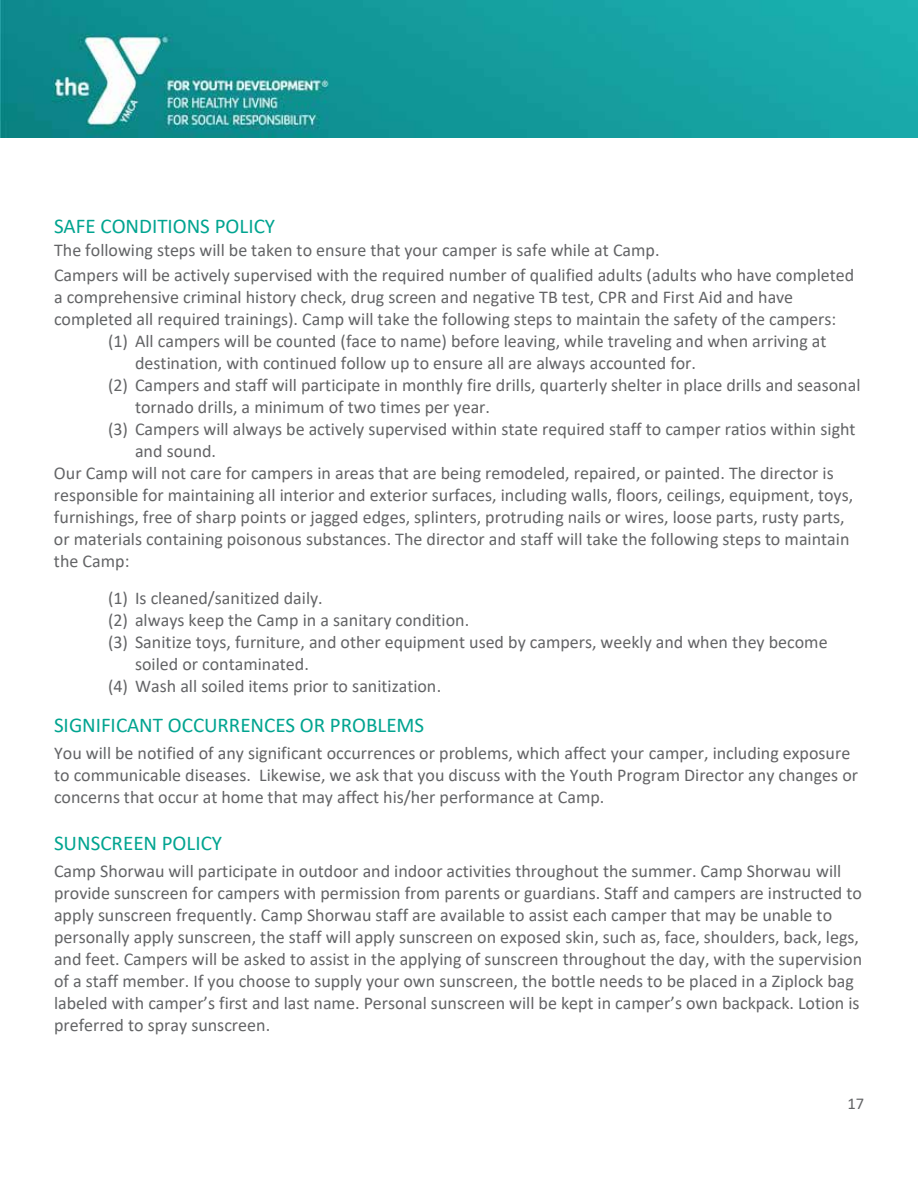
<style>
.page{position:relative;width:918px;height:1188px;background:#fff}
.page>*{position:absolute;margin:0;border:0;box-sizing:border-box;transform-origin:0 0}
.t1{font:21px "Calibri";color:#01a490}
.t2{font:18px/21.9px "Calibri";color:#636466}
.t3{font:16.5px "Calibri";color:#636466}
</style>
<div class="page">
<img style="left:0;top:0;width:918px;height:137px">
<p class="t1" style="left:54px;top:212px;width:223px">SAFE CONDITIONS POLICY</p>
<p class="t2" style="left:54px;top:237px;width:802px;line-height:25.3px">The following steps will be taken to ensure that your camper is safe while at Camp.<br>Campers will be actively supervised with the required number of qualified adults (adults who have completed</p>
<p class="t2" style="left:54px;top:286px;width:741px">a comprehensive criminal history check, drug screen and negative TB test, CPR and First Aid and have</p>
<p class="t2" style="left:54px;top:308px;width:784px">completed all required trainings). Camp will take the following steps to maintain the safety of the campers:</p>
<p class="t2" style="left:108px;top:330px;width:720px">(1) All campers will be counted (face to name) before leaving, while traveling and when arriving at</p>
<p class="t2" style="left:135px;top:352px;width:563px">destination, with continued follow up to ensure all are always accounted for.</p>
<p class="t2" style="left:108px;top:374px;width:754px">(2) Campers and staff will participate in monthly fire drills, quarterly shelter in place drills and seasonal</p>
<p class="t2" style="left:135px;top:396px;width:357px">tornado drills, a minimum of two times per year.</p>
<p class="t2" style="left:108px;top:418px;width:749px">(3) Campers will always be actively supervised within state required staff to camper ratios within sight</p>
<p class="t2" style="left:135px;top:440px;width:83px">and sound.</p>
<p class="t2" style="left:54px;top:462px;width:781px">Our Camp will not care for campers in areas that are being remodeled, repaired, or painted. The director is</p>
<p class="t2" style="left:54px;top:484px;width:801px">responsible for maintaining all interior and exterior surfaces, including walls, floors, ceilings, equipment, toys,</p>
<p class="t2" style="left:54px;top:506px;width:792px">furnishings, free of sharp points or jagged edges, splinters, protruding nails or wires, loose parts, rusty parts,</p>
<p class="t2" style="left:54px;top:528px;width:797px">or materials containing poisonous substances. The director and staff will take the following steps to maintain</p>
<p class="t2" style="left:54px;top:550px;width:77px">the Camp:</p>
<p class="t2" style="left:108px;top:587px;width:216px">(1) Is cleaned/sanitized daily.</p>
<p class="t2" style="left:108px;top:609px;width:363px">(2) always keep the Camp in a sanitary condition.</p>
<p class="t2" style="left:108px;top:631px;width:721px">(3) Sanitize toys, furniture, and other equipment used by campers, weekly and when they become</p>
<p class="t2" style="left:135px;top:653px;width:175px">soiled or contaminated.</p>
<p class="t2" style="left:108px;top:674px;width:335px">(4) Wash all soiled items prior to sanitization.</p>
<p class="t1" style="left:54px;top:710px;width:372px">SIGNIFICANT OCCURRENCES OR PROBLEMS</p>
<p class="t2" style="left:54px;top:742px;width:805px">You will be notified of any significant occurrences or problems, which affect your camper, including exposure to communicable diseases. Likewise, we ask that you discuss with the Youth Program Director any changes or concerns that occur at home that may affect his/her performance at Camp.</p>
<p class="t1" style="left:54px;top:828px;width:170px">SUNSCREEN POLICY</p>
<p class="t2" style="left:54px;top:860px;width:810px">Camp Shorwau will participate in outdoor and indoor activities throughout the summer. Camp Shorwau will provide sunscreen for campers with permission from parents or guardians. Staff and campers are instructed to apply sunscreen frequently. Camp Shorwau staff are available to assist each camper that may be unable to personally apply sunscreen, the staff will apply sunscreen on exposed skin, such as, face, shoulders, back, legs, and feet. Campers will be asked to assist in the applying of sunscreen throughout the day, with the supervision of a staff member. If you choose to supply your own sunscreen, the bottle needs to be placed in a Ziplock bag labeled with camper’s first and last name. Personal sunscreen will be kept in camper’s own backpack. Lotion is preferred to spray sunscreen.</p>
<p class="t3" style="left:847px;top:1093px;width:18px">17</p>
</div>
